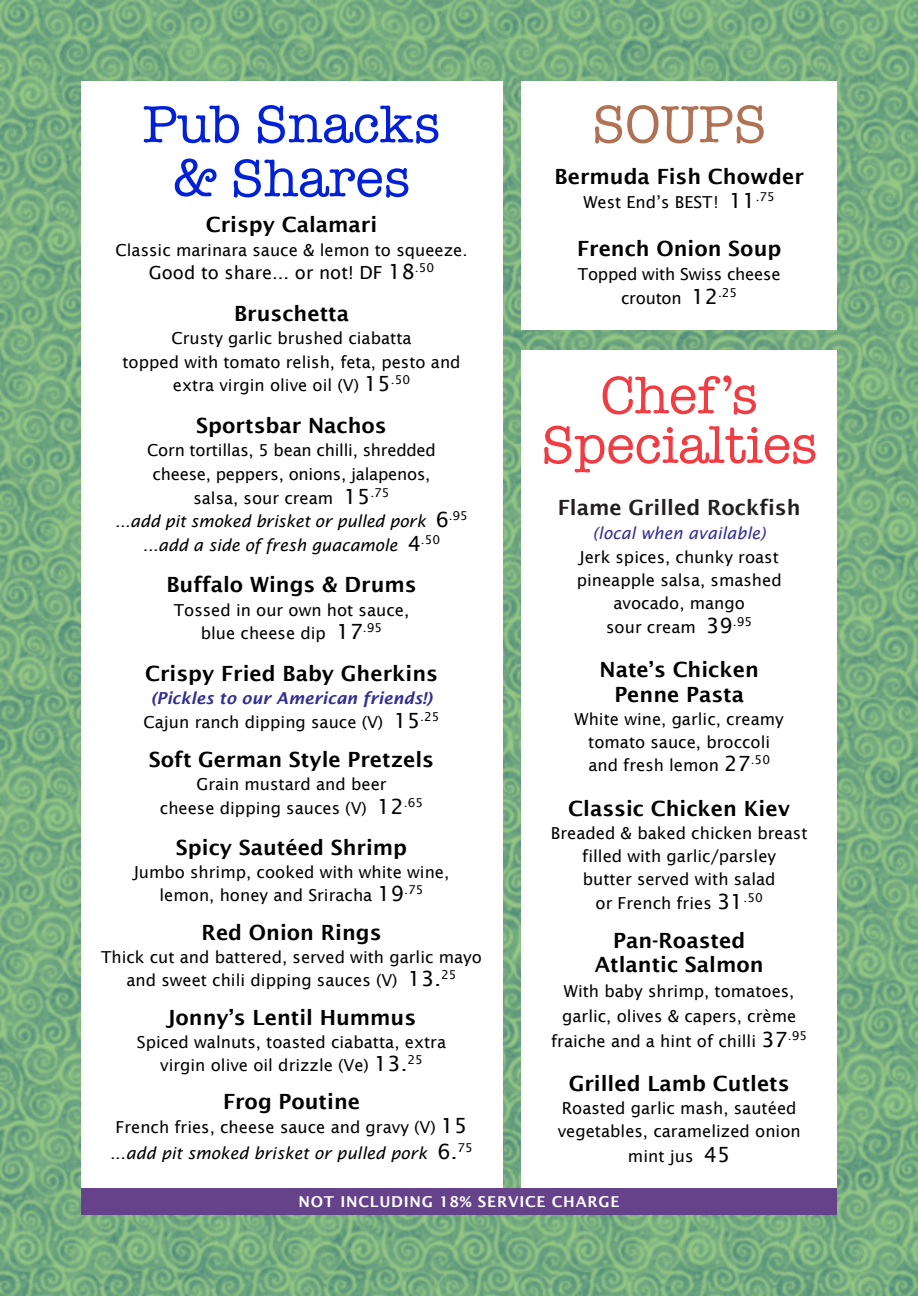
<style>
.page{position:relative;width:918px;height:1296px;background:#fff}
.page>*{position:absolute;margin:0;border:0;box-sizing:border-box;transform-origin:0 0}
.t1{font:54px "American Typewriter";letter-spacing:-.005em;color:#ef3d43}
.t2{font:54px "American Typewriter";color:#0021d8}
.t3{font:54px "American Typewriter";color:#af7254}
.t4{font:600 21px "Lucida Sans";color:#000}
.t5{font:21px "Lucida Sans";color:#000}
.t6{font:600 21px "Lucida Sans";color:#231f20}
.t7{font:18px "Lucida Sans";color:#000}
.t8{font:16.5px "Lucida Sans";color:#000}
.t9{font:italic 16.5px "Lucida Sans";letter-spacing:-.005em;color:#000}
.t10{font:italic 600 16.5px "Lucida Sans";color:#312e92}
.t11{font:italic 16.5px "Lucida Sans";color:#312e92}
.t12{font:600 15px "Lucida Sans";letter-spacing:.05em;color:#fff}
.t13{font:12.3px "Lucida Sans";color:#000}
</style>
<div class="page">
<div style="left:0;top:0;width:918px;height:1296px;background:#67b346;opacity:.65"></div>
<div style="left:81px;top:81px;width:421px;height:1127px;background:#fff"></div>
<div style="left:521px;top:350px;width:316px;height:850px;background:#fff"></div>
<div style="left:521px;top:81px;width:316px;height:249px;background:#fff"></div>
<div style="left:81px;top:1188px;width:756px;height:27px;background:#65428a"></div>
<p class="t2" style="left:143px;top:105px;width:299px">Pub Snacks</p>
<p class="t2" style="left:173px;top:159px;width:239px">&amp; Shares</p>
<p class="t4" style="left:206px;top:216px;width:173px">Crispy Calamari</p>
<p class="t8" style="left:115px;top:243px;width:354px">Classic marinara sauce &amp; lemon to squeeze.</p>
<p class="t7" style="left:149px;top:265px;width:235px">Good to share... or not! DF</p>
<p class="t5" style="left:388px;top:263px;width:28px">18</p>
<p class="t13" style="left:415px;top:263px;width:21px">.50</p>
<p class="t4" style="left:234px;top:305px;width:117px">Bruschetta</p>
<p class="t8" style="left:171px;top:332px;width:242px">Crusty garlic brushed ciabatta</p>
<p class="t8" style="left:122px;top:355px;width:340px">topped with tomato relish, feta, pesto and</p>
<p class="t8" style="left:173px;top:379px;width:188px">extra virgin olive oil (V)</p>
<p class="t5" style="left:364px;top:375px;width:28px">15</p>
<p class="t13" style="left:391px;top:375px;width:21px">.50</p>
<p class="t4" style="left:196px;top:417px;width:192px">Sportsbar Nachos</p>
<p class="t8" style="left:147px;top:444px;width:290px">Corn tortillas, 5 bean chilli, shredded</p>
<p class="t8" style="left:153px;top:467px;width:279px">cheese, peppers, onions, jalapenos,</p>
<p class="t8" style="left:193px;top:491px;width:141px">salsa, sour cream</p>
<p class="t5" style="left:344px;top:487px;width:28px">15</p>
<p class="t13" style="left:370px;top:487px;width:21px">.75</p>
<p class="t9" style="left:115px;top:514px;width:312px">...add pit smoked brisket or pulled pork</p>
<p class="t5" style="left:436px;top:511px;width:15px">6</p>
<p class="t13" style="left:449px;top:511px;width:21px">.95</p>
<p class="t9" style="left:143px;top:538px;width:256px">...add a side of fresh guacamole</p>
<p class="t5" style="left:408px;top:535px;width:15px">4</p>
<p class="t13" style="left:421px;top:534px;width:21px">.50</p>
<p class="t4" style="left:166px;top:576px;width:252px">Buffalo Wings &amp; Drums</p>
<p class="t8" style="left:174px;top:603px;width:237px">Tossed in our own hot sauce,</p>
<p class="t8" style="left:201px;top:627px;width:127px">blue cheese dip</p>
<p class="t5" style="left:336px;top:623px;width:28px">17</p>
<p class="t13" style="left:363px;top:623px;width:21px">.95</p>
<p class="t4" style="left:145px;top:665px;width:294px">Crispy Fried Baby Gherkins</p>
<p class="t10" style="left:151px;top:692px;width:283px">(Pickles to our American friends!)</p>
<p class="t8" style="left:143px;top:715px;width:241px">Cajun ranch dipping sauce (V)</p>
<p class="t5" style="left:394px;top:712px;width:28px">15</p>
<p class="t13" style="left:420px;top:712px;width:21px">.25</p>
<p class="t4" style="left:149px;top:750px;width:287px">Soft German Style Pretzels</p>
<p class="t8" style="left:196px;top:777px;width:192px">Grain mustard and beer</p>
<p class="t8" style="left:160px;top:801px;width:208px">cheese dipping sauces (V)</p>
<p class="t5" style="left:377px;top:797px;width:28px">12</p>
<p class="t13" style="left:404px;top:797px;width:21px">.65</p>
<p class="t4" style="left:176px;top:839px;width:233px">Spicy Sautéed Shrimp</p>
<p class="t8" style="left:134px;top:865px;width:317px">Jumbo shrimp, cooked with white wine,</p>
<p class="t8" style="left:160px;top:889px;width:214px">lemon, honey and Sriracha</p>
<p class="t5" style="left:378px;top:885px;width:28px">19</p>
<p class="t13" style="left:404px;top:885px;width:21px">.75</p>
<p class="t4" style="left:202px;top:923px;width:182px">Red Onion Rings</p>
<p class="t8" style="left:101px;top:950px;width:383px">Thick cut and battered, served with garlic mayo</p>
<p class="t8" style="left:126px;top:974px;width:273px">and sweet chili dipping sauces (V)</p>
<p class="t5" style="left:408px;top:970px;width:35px">13.</p>
<p class="t13" style="left:441px;top:970px;width:17px">25</p>
<p class="t4" style="left:167px;top:1009px;width:251px">Jonny’s Lentil Hummus</p>
<p class="t8" style="left:137px;top:1035px;width:311px">Spiced walnuts, toasted ciabatta, extra</p>
<p class="t8" style="left:160px;top:1058px;width:210px">virgin olive oil drizzle (Ve)</p>
<p class="t5" style="left:374px;top:1055px;width:35px">13.</p>
<p class="t13" style="left:407px;top:1055px;width:17px">25</p>
<p class="t4" style="left:223px;top:1093px;width:139px">Frog Poutine</p>
<p class="t8" style="left:116px;top:1120px;width:322px">French fries, cheese sauce and gravy (V)</p>
<p class="t5" style="left:441px;top:1117px;width:28px">15</p>
<p class="t9" style="left:110px;top:1146px;width:319px">...add pit smoked brisket or pulled pork</p>
<p class="t5" style="left:438px;top:1143px;width:21px">6.</p>
<p class="t13" style="left:458px;top:1142px;width:17px">75</p>
<p class="t12" style="left:298px;top:1195px;width:323px">NOT INCLUDING 18% SERVICE CHARGE</p>
<p class="t3" style="left:592px;top:105px;width:176px">SOUPS</p>
<p class="t4" style="left:554px;top:168px;width:251px">Bermuda Fish Chowder</p>
<p class="t8" style="left:583px;top:195px;width:137px">West End’s BEST!</p>
<p class="t5" style="left:729px;top:192px;width:28px">11</p>
<p class="t13" style="left:756px;top:192px;width:21px">.75</p>
<p class="t4" style="left:577px;top:240px;width:206px">French Onion Soup</p>
<p class="t8" style="left:578px;top:267px;width:204px">Topped with Swiss cheese</p>
<p class="t8" style="left:621px;top:291px;width:62px">crouton</p>
<p class="t5" style="left:691px;top:288px;width:28px">12</p>
<p class="t13" style="left:718px;top:288px;width:21px">.25</p>
<p class="t1" style="left:601px;top:376px;width:159px">Chef’s</p>
<p class="t1" style="left:541px;top:426px;width:278px">Specialties</p>
<p class="t6" style="left:558px;top:498px;width:244px">Flame Grilled Rockfish</p>
<p class="t11" style="left:593px;top:527px;width:174px">(local when available)</p>
<p class="t8" style="left:580px;top:550px;width:201px">Jerk spices, chunky roast</p>
<p class="t8" style="left:577px;top:573px;width:207px">pineapple salsa, smashed</p>
<p class="t8" style="left:613px;top:596px;width:133px">avocado, mango</p>
<p class="t8" style="left:606px;top:620px;width:91px">sour cream</p>
<p class="t5" style="left:706px;top:616px;width:28px">39</p>
<p class="t13" style="left:733px;top:616px;width:21px">.95</p>
<p class="t4" style="left:600px;top:661px;width:161px">Nate’s Chicken</p>
<p class="t4" style="left:614px;top:685px;width:131px">Penne Pasta</p>
<p class="t8" style="left:575px;top:712px;width:211px">White wine, garlic, creamy</p>
<p class="t8" style="left:588px;top:735px;width:184px">tomato sauce, broccoli</p>
<p class="t8" style="left:588px;top:759px;width:132px">and fresh lemon</p>
<p class="t5" style="left:724px;top:755px;width:28px">27</p>
<p class="t13" style="left:751px;top:755px;width:21px">.50</p>
<p class="t4" style="left:568px;top:799px;width:223px">Classic Chicken Kiev</p>
<p class="t8" style="left:551px;top:826px;width:258px">Breaded &amp; baked chicken breast</p>
<p class="t8" style="left:582px;top:849px;width:195px">filled with garlic/parsley</p>
<p class="t8" style="left:583px;top:873px;width:194px">butter served with salad</p>
<p class="t8" style="left:596px;top:896px;width:118px">or French fries</p>
<p class="t5" style="left:717px;top:892px;width:28px">31</p>
<p class="t13" style="left:744px;top:892px;width:21px">.50</p>
<p class="t4" style="left:613px;top:931px;width:134px">Pan-Roasted</p>
<p class="t4" style="left:595px;top:956px;width:170px">Atlantic Salmon</p>
<p class="t8" style="left:564px;top:984px;width:232px">With baby shrimp, tomatoes,</p>
<p class="t8" style="left:562px;top:1009px;width:236px">garlic, olives &amp; capers, crème</p>
<p class="t8" style="left:551px;top:1034px;width:206px">fraiche and a hint of chilli</p>
<p class="t5" style="left:761px;top:1030px;width:28px">37</p>
<p class="t13" style="left:788px;top:1030px;width:21px">.95</p>
<p class="t4" style="left:569px;top:1075px;width:222px">Grilled Lamb Cutlets</p>
<p class="t8" style="left:562px;top:1101px;width:236px">Roasted garlic mash, sautéed</p>
<p class="t8" style="left:558px;top:1125px;width:245px">vegetables, caramelized onion</p>
<p class="t8" style="left:628px;top:1149px;width:67px">mint jus</p>
<p class="t5" style="left:704px;top:1146px;width:28px">45</p>
</div>
